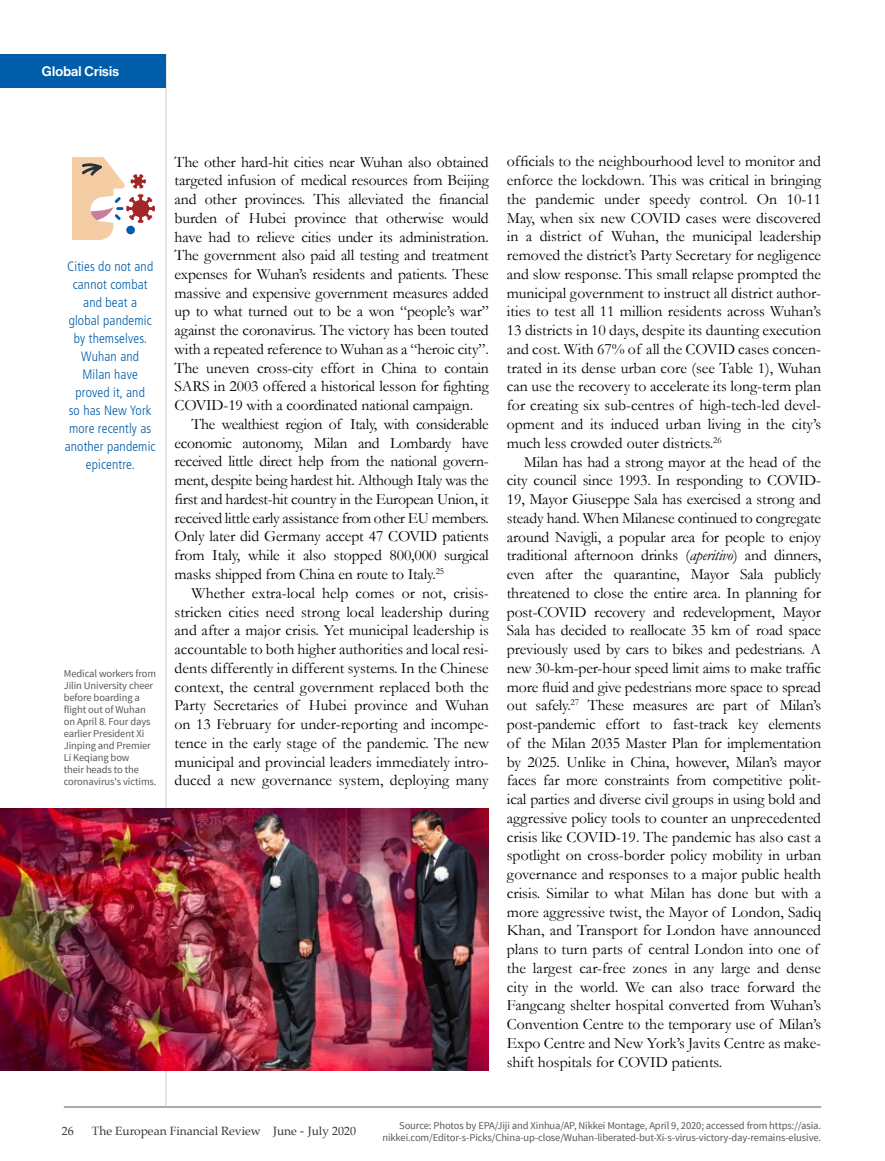
<style>
.page{position:relative;width:885px;height:1161px;background:#fff}
.page>*{position:absolute;margin:0;border:0;box-sizing:border-box;transform-origin:0 0}
.t1{font:15.75px/18.8px "Garamond";letter-spacing:-.01em;color:#000;text-align:justify}
.t2{font:300 condensed 13.5px/18px "Frutiger";letter-spacing:.01em;color:#005da9;text-align:center}
.t3{font:500 13.5px "Haas Grot Disp 65";letter-spacing:.02em;color:#fff}
.t4{font:12px "Palatino";color:#373636}
.t5{font:10.5px/12px "Source Sans Pro";letter-spacing:-.01em;color:#575756}
.s1{font-style:italic}
</style>
<div class="page">
<hr style="left:64px;top:1106px;width:757px;height:1px;background:#575756">
<hr style="left:165px;top:54px;width:1px;height:1052px;background:#d0cfc9">
<div style="left:0;top:54px;width:166px;height:33px;background:#005da9"></div>
<svg style="left:72px;top:157px;width:83px;height:83px"></svg>
<img style="left:0;top:808px;width:489px;height:262px">
<p class="t3" style="left:42px;top:63px;width:79px">Global Crisis</p>
<p class="t2" style="left:65px;top:258px;width:92px">Cities do not and cannot combat and beat a<br>global pandemic by themselves.<br>Wuhan and<br>Milan have proved it, and<br>so has New York more recently as another pandemic epicentre.</p>
<p class="t5" style="left:64px;top:667px;width:94px">Medical workers from<br>Jilin University cheer before boarding a flight out of Wuhan on April 8. Four days earlier President Xi<br>Jinping and Premier<br>Li Keqiang bow<br>their heads to the coronavirus's victims.</p>
<p class="t1" style="left:174px;top:152px;width:315px">The other hard-hit cities near Wuhan also obtained</p>
<p class="t1" style="left:174px;top:171px;width:316px">targeted infusion of medical resources from Beijing</p>
<p class="t1" style="left:174px;top:189px;width:316px">and other provinces. This alleviated the financial</p>
<p class="t1" style="left:174px;top:208px;width:316px">burden of Hubei province that otherwise would</p>
<p class="t1" style="left:174px;top:227px;width:316px">have had to relieve cities under its administration.</p>
<p class="t1" style="left:174px;top:246px;width:316px">The government also paid all testing and treatment</p>
<p class="t1" style="left:174px;top:264px;width:316px">expenses for Wuhan’s residents and patients. These</p>
<p class="t1" style="left:174px;top:283px;width:316px">massive and expensive government measures added</p>
<p class="t1" style="left:174px;top:302px;width:316px">up to what turned out to be a won “people’s war”</p>
<p class="t1" style="left:174px;top:321px;width:316px">against the coronavirus. The victory has been touted</p>
<p class="t1" style="left:174px;top:339px;width:316px">with a repeated reference to Wuhan as a “heroic city”.</p>
<p class="t1" style="left:174px;top:358px;width:316px">The uneven cross-city effort in China to contain</p>
<p class="t1" style="left:174px;top:377px;width:316px">SARS in 2003 offered a historical lesson for fighting</p>
<p class="t1" style="left:174px;top:396px;width:300px">COVID-19 with a coordinated national campaign.</p>
<p class="t1" style="left:191px;top:414px;width:299px">The wealthiest region of Italy, with considerable</p>
<p class="t1" style="left:174px;top:433px;width:316px">economic autonomy, Milan and Lombardy have</p>
<p class="t1" style="left:174px;top:452px;width:316px">received little direct help from the national govern-</p>
<p class="t1" style="left:174px;top:471px;width:316px">ment, despite being hardest hit. Although Italy was the</p>
<p class="t1" style="left:174px;top:489px;width:316px">first and hardest-hit country in the European Union, it</p>
<p class="t1" style="left:174px;top:508px;width:316px">received little early assistance from other EU members.</p>
<p class="t1" style="left:174px;top:527px;width:316px">Only later did Germany accept 47 COVID patients</p>
<p class="t1" style="left:174px;top:546px;width:316px">from Italy, while it also stopped 800,000 surgical</p>
<p class="t1" style="left:174px;top:564px;width:271px">masks shipped from China en route to Italy.<sup>25</sup></p>
<p class="t1" style="left:191px;top:583px;width:299px">Whether extra-local help comes or not, crisis-</p>
<p class="t1" style="left:174px;top:602px;width:316px">stricken cities need strong local leadership during</p>
<p class="t1" style="left:174px;top:621px;width:316px">and after a major crisis. Yet municipal leadership is</p>
<p class="t1" style="left:174px;top:639px;width:316px">accountable to both higher authorities and local resi-</p>
<p class="t1" style="left:174px;top:658px;width:316px">dents differently in different systems. In the Chinese</p>
<p class="t1" style="left:174px;top:677px;width:316px">context, the central government replaced both the</p>
<p class="t1" style="left:174px;top:696px;width:316px">Party Secretaries of Hubei province and Wuhan</p>
<p class="t1" style="left:174px;top:714px;width:316px">on 13 February for under-reporting and incompe-</p>
<p class="t1" style="left:174px;top:733px;width:316px">tence in the early stage of the pandemic. The new</p>
<p class="t1" style="left:174px;top:752px;width:316px">municipal and provincial leaders immediately intro-</p>
<p class="t1" style="left:174px;top:771px;width:316px">duced a new governance system, deploying many</p>
<p class="t1" style="left:507px;top:152px;width:316px">officials to the neighbourhood level to monitor and enforce the lockdown. This was critical in bringing the pandemic under speedy control. On 10-11<br>May, when six new COVID cases were discovered in a district of Wuhan, the municipal leadership removed the district’s Party Secretary for negligence and slow response. This small relapse prompted the municipal government to instruct all district author&shy;ities to test all 11 million residents across Wuhan’s 13 districts in 10 days, despite its daunting execution and cost. With 67% of all the COVID cases concen&shy;trated in its dense urban core (see Table 1), Wuhan can use the recovery to accelerate its long-term plan for creating six sub-centres of high-tech-led devel&shy;opment and its induced urban living in the city’s much less crowded outer districts.<sup>26</sup></p>
<p class="t1" style="left:507px;top:452px;width:316px;text-align:left;text-indent:17px">Milan has had a strong mayor at the head of the city council since 1993. In responding to COVID-19, Mayor Giuseppe Sala has exercised a strong and steady hand. When Milanese continued to congregate around Navigli, a popular area for people to enjoy traditional afternoon drinks (<span class="s1">aperitivo</span>) and dinners, even after the quarantine, Mayor Sala publicly threatened to close the entire area. In planning for post-COVID recovery and redevelopment, Mayor Sala has decided to reallocate 35 km of road space previously used by cars to bikes and pedestrians. A new 30-km-per-hour speed limit aims to make traffic more fluid and give pedestrians more space to spread out safely.<sup>27</sup> These measures are part of Milan’s post-pandemic effort to fast-track key elements of the Milan 2035 Master Plan for implementation by 2025. Unlike in China, however, Milan’s mayor faces far more constraints from competitive polit&shy;ical parties and diverse civil groups in using bold and aggressive policy tools to counter an unprecedented crisis like COVID-19. The pandemic has also cast a spotlight on cross-border policy mobility in urban governance and responses to a major public health crisis. Similar to what Milan has done but with a more aggressive twist, the Mayor of London, Sadiq Khan, and Transport for London have announced plans to turn parts of central London into one of the largest car-free zones in any large and dense city in the world. We can also trace forward the Fangcang shelter hospital converted from Wuhan’s Convention Centre to the temporary use of Milan’s Expo Centre and New York’s Javits Centre as make&shy;shift hospitals for COVID patients.</p>
<p class="t4" style="left:62px;top:1120px;width:13px">26</p>
<p class="t4" style="left:92px;top:1120px;width:265px">The European Financial Review June - July 2020</p>
<p class="t5" style="left:382px;top:1119px;width:440px;text-align:right">Source: Photos by EPA/Jiji and Xinhua/AP, Nikkei Montage, April 9, 2020; accessed from https://asia. nikkei.com/Editor-s-Picks/China-up-close/Wuhan-liberated-but-Xi-s-virus-victory-day-remains-elusive.</p>
</div>
